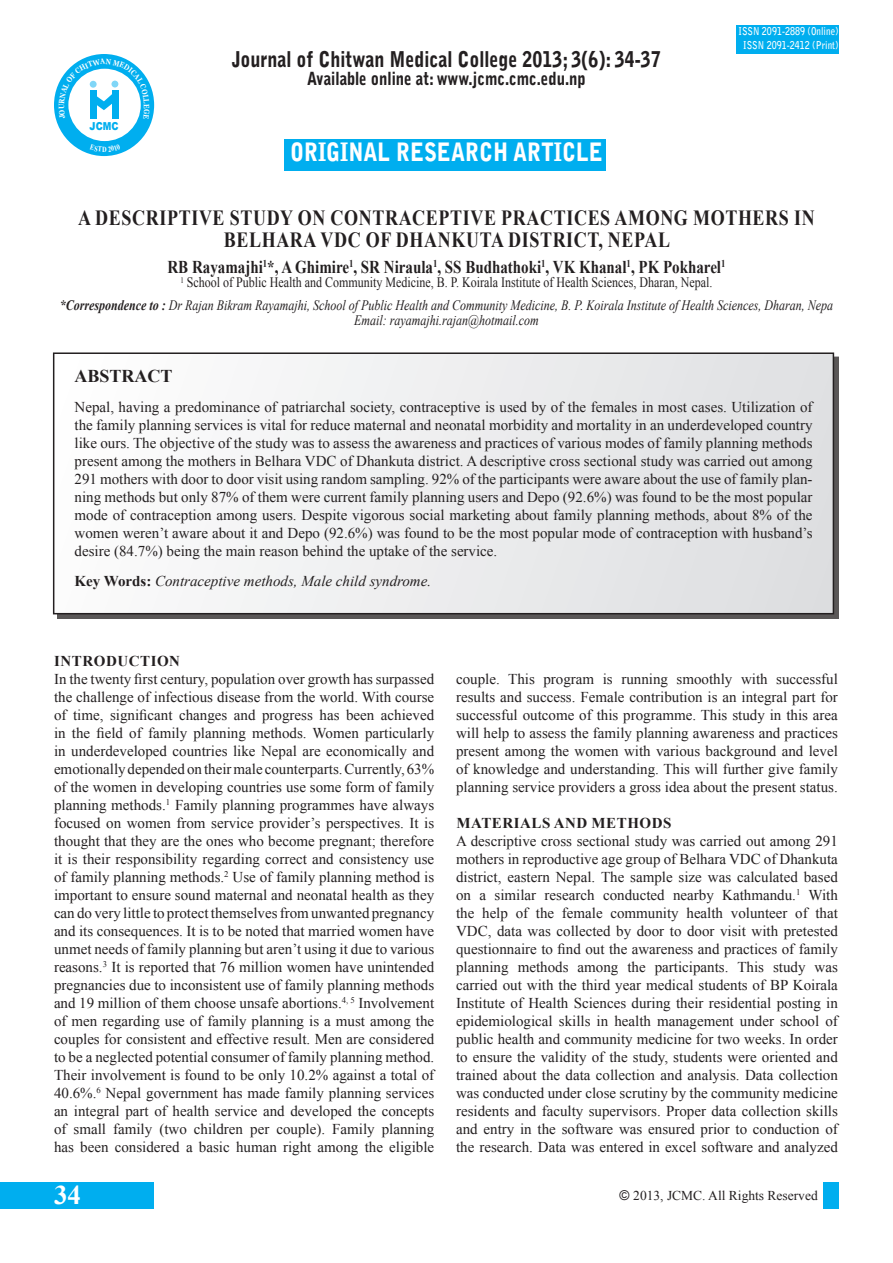
<style>
.page{position:relative;width:893px;height:1263px;background:#fff}
.page>*{position:absolute;margin:0;border:0;box-sizing:border-box;transform-origin:0 0}
.t1{font:700 27px "Times New Roman";color:#fff}
.t2{font:900 25.2px "Bell Gothic Std";color:#fff;scale:.83 1}
.t3{font:700 21.6px/21.6px "Times New Roman";letter-spacing:.035em;color:#231f20;text-align:center;scale:.83 1}
.t4{font:900 21.6px "Bell Gothic Std";color:#231f20;scale:.83 1}
.Head_6{font:700 18px "Times New Roman";color:#231f20;scale:.83 1}
.t5{font:900 18px "Bell Gothic Std";color:#231f20;scale:.83 1}
.Head_6-2{font:700 18px "Times New Roman";color:#231f20}
.Body_2{font:15px/18px "Times New Roman";color:#231f20;text-align:justify}
.Body_2-2{font:italic 15px "Times New Roman";color:#231f20}
.t6{font:700 15px "Times New Roman";letter-spacing:.035em;color:#231f20}
.t7{font:italic 14.4px/14.4px "Times New Roman";color:#231f20;text-align:center;scale:.83 1}
.t8{font:14.4px "Times New Roman";color:#231f20;scale:.83 1}
.Head_3{font:13.5px "Times New Roman";color:#231f20}
.t9{font:900 10.95px "Arial";color:#00aeef;scale:.83 1}
.t10{font:700 10.8px/13.5px "Bell Gothic Std";color:#fff;text-align:center;scale:.83 1}
.t11{font:700 7.8px "Georgia";color:#fff;scale:.83 1}
.t12{font:700 7.8px "Times New Roman";color:#fff;scale:.83 1}
.s1{font-weight:700}
.s2{font-weight:700;font-style:normal}
.s3{font-family:"Arial"}
</style>
<div class="page">
<div style="left:824px;top:1182px;width:15px;height:27px;background:#00aeef"></div>
<div style="left:0;top:1182px;width:153px;height:27px;background:#00aeef"></div>
<div style="left:57px;top:357px;width:782px;height:262px;background:#231f20;opacity:.75"></div>
<div style="left:54px;top:353px;width:779px;height:261px;background:linear-gradient(to right,#fdfdfd,#dddee1)"></div>
<div style="left:53px;top:352px;width:781px;height:262px;border:2px solid #231f20"></div>
<div style="left:285px;top:139px;width:321px;height:31px;background:#00aeef"></div>
<div style="left:736px;top:25px;width:103px;height:29px;background:#00aeef"></div>
<div style="left:54px;top:54px;width:100px;height:102px;background:#00aeef;border-radius:50%"></div>
<div style="left:68px;top:69px;width:73px;height:72px;background:#fff;border-radius:50%"></div>
<svg style="left:59px;top:58px;width:91px;height:61px"></svg>
<p class="t11" style="left:57px;top:109px;width:8px;rotate:-90deg">U</p>
<p class="t9" style="left:90px;top:118px;width:36px">JCMC</p>
<p class="t12" style="left:102px;top:144px;width:7px">D</p>
<p class="t4" style="left:232px;top:47px;width:518px">Journal of Chitwan Medical College 2013; 3(6): 34-37</p>
<p class="t5" style="left:307px;top:69px;width:337px">Available online at: www.jcmc.cmc.edu.np</p>
<p class="t2" style="left:290px;top:137px;width:379px">ORIGINAL RESEARCH ARTICLE</p>
<p class="t10" style="left:738px;top:25px;width:122px">ISSN 2091-2889 (Online)<br>ISSN 2091-2412 (Print)</p>
<p class="t3" style="left:78px;top:206px;width:889px">A DESCRIPTIVE STUDY ON CONTRACEPTIVE PRACTICES AMONG MOTHERS IN<br>BELHARA VDC OF DHANKUTA DISTRICT, NEPAL</p>
<p class="Head_6" style="left:167px;top:254px;width:674px">RB Rayamajhi<sup>1</sup>*, A Ghimire<sup>1</sup>, SR Niraula<sup>1</sup>, SS Budhathoki<sup>1</sup>, VK Khanal<sup>1</sup>, PK Pokharel<sup>1</sup></p>
<p class="t8" style="left:180px;top:272px;width:643px"><sup>1</sup> School of Public Health and Community Medicine, B. P. Koirala Institute of Health Sciences, Dharan, Nepal.</p>
<p class="t7" style="left:60px;top:298px;width:933px"><span class="s1">*Correspondence to :</span> Dr Rajan Bikram Rayamajhi, School of Public Health and Community Medicine, B. P. Koirala Institute of Health Sciences, Dharan, Nepa<br>Email: rayamajhi.rajan@hotmail.com</p>
<p class="Head_6-2" style="left:75px;top:363px;width:100px">ABSTRACT</p>
<p class="Body_2" style="left:75px;top:397px;width:740px">Nepal, having a predominance of patriarchal society, contraceptive is used by of the females in most cases. Utilization of the family planning services is vital for reduce maternal and neonatal morbidity and mortality in an underdeveloped country like ours. The objective of the study was to assess the awareness and practices of various modes of family planning methods present among the mothers in Belhara VDC of Dhankuta district. A descriptive cross sectional study was carried out among 291 mothers with door to door visit using random sampling. 92% of the participants were aware about the use of family plan&shy;ning methods but only 87% of them were current family planning users and Depo (92.6%) was found to be the most popular mode of contraception among users. Despite vigorous social marketing about family planning methods, about 8% of the women weren’t aware about it and Depo (92.6%) was found to be the most popular mode of contraception with husband’s desire (84.7%) being the main reason behind the uptake of the service.</p>
<p class="Body_2-2" style="left:75px;top:570px;width:358px"><span class="s2">Key Words:</span> Contraceptive methods, Male child syndrome.</p>
<p class="t6" style="left:54px;top:650px;width:127px">INTRODUCTION</p>
<p class="Body_2" style="left:54px;top:670px;width:382px">In the twenty first century, population over growth has surpassed the challenge of infectious disease from the world. With course of time, significant changes and progress has been achieved in the field of family planning methods. Women particularly in underdeveloped countries like Nepal are economically and emotionally depended on their male counterparts. Currently, 63% of the women in developing countries use some form of family planning methods.<sup>1</sup> Family planning programmes have always focused on women from service provider’s perspectives. It is thought that they are the ones who become pregnant; therefore it is their responsibility regarding correct and consistency use of family planning methods.<sup>2</sup> Use of family planning method is important to ensure sound maternal and neonatal health as they can do very little to protect themselves from unwanted pregnancy and its consequences. It is to be noted that married women have unmet needs of family planning but aren’t using it due to various reasons.<sup>3</sup> It is reported that 76 million women have unintended pregnancies due to inconsistent use of family planning methods and 19 million of them choose unsafe abortions.<sup>4,</sup> <sup>5</sup> Involvement of men regarding use of family planning is a must among the couples for consistent and effective result. Men are considered to be a neglected potential consumer of family planning method.<br>Their involvement is found to be only 10.2% against a total of 40.6%.<sup>6</sup> Nepal government has made family planning services an integral part of health service and developed the concepts of small family (two children per couple). Family planning has been considered a basic human right among the eligible</p>
<p class="Body_2" style="left:456px;top:670px;width:383px">couple. This program is running smoothly with successful results and success. Female contribution is an integral part for successful outcome of this programme. This study in this area will help to assess the family planning awareness and practices present among the women with various background and level of knowledge and understanding. This will further give family planning service providers a gross idea about the present status.</p>
<p class="t6" style="left:456px;top:812px;width:217px">MATERIALS AND METHODS</p>
<p class="Body_2" style="left:456px;top:832px;width:383px">A descriptive cross sectional study was carried out among 291 mothers in reproductive age group of Belhara VDC of Dhankuta district, eastern Nepal. The sample size was calculated based on a similar research conducted nearby Kathmandu.<sup>1</sup> With the help of the female community health volunteer of that VDC, data was collected by door to door visit with pretested questionnaire to find out the awareness and practices of family planning methods among the participants. This study was carried out with the third year medical students of BP Koirala Institute of Health Sciences during their residential posting in epidemiological skills in health management under school of public health and community medicine for two weeks. In order to ensure the validity of the study, students were oriented and trained about the data collection and analysis. Data collection was conducted under close scrutiny by the community medicine residents and faculty supervisors. Proper data collection skills and entry in the software was ensured prior to conduction of the research. Data was entered in excel software and analyzed</p>
<p class="t1" style="left:54px;top:1175px;width:28px">34</p>
<p class="Head_3" style="left:620px;top:1186px;width:200px"><span class="s3">©</span> 2013, JCMC. All Rights Reserved</p>
</div>
